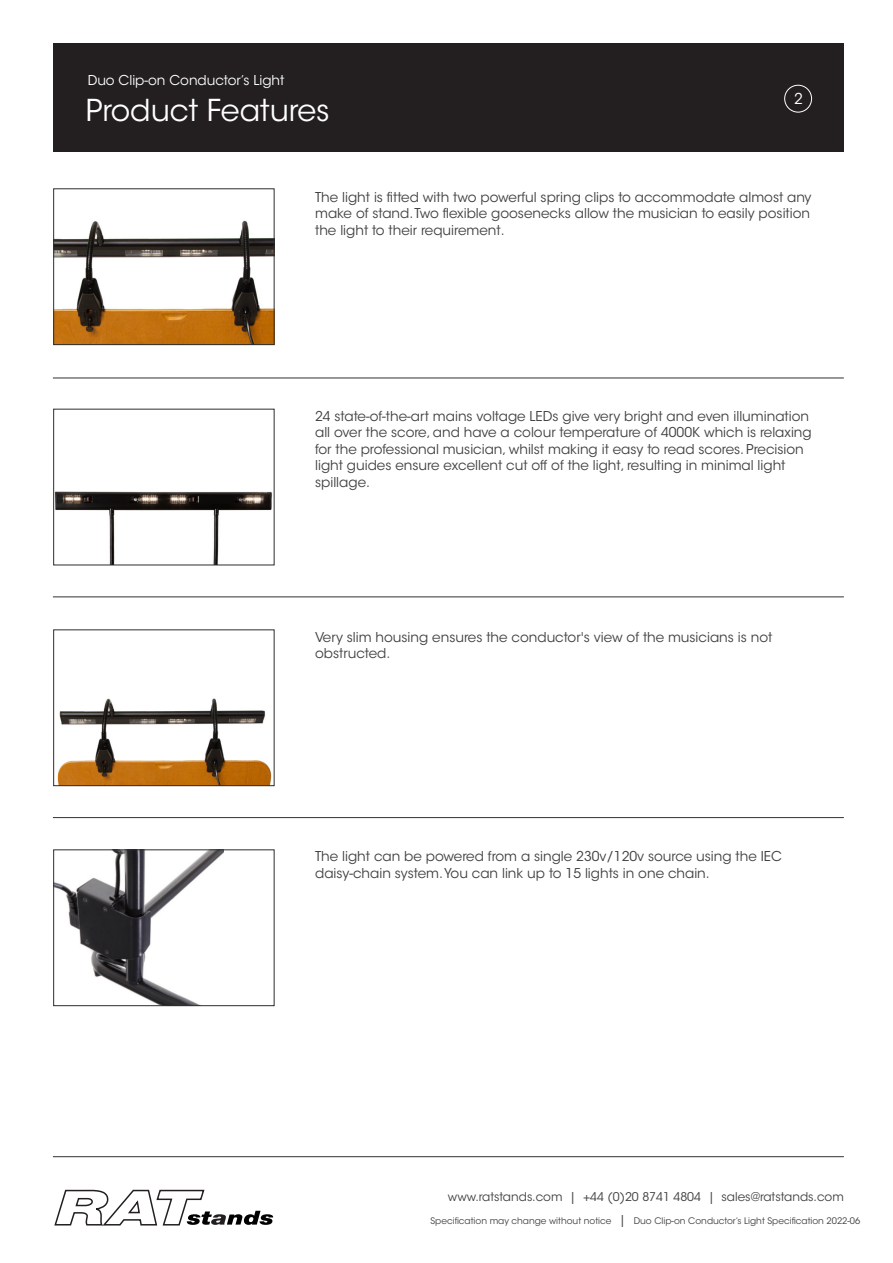
<style>
.page{position:relative;width:893px;height:1263px;background:#fff}
.page>*{position:absolute;margin:0;border:0;box-sizing:border-box;transform-origin:0 0}
.t1{font:30px "ITC Avant Garde Std";color:#fff}
.t2{font:15px "ITC Avant Garde Std";color:#fff}
.t3{font:13.5px/16.5px "ITC Avant Garde Std";color:#404040}
.t4{font:13.5px "ITC Avant Garde Std";color:#fff}
.t5{font:12px "ITC Avant Garde Std";color:#404040}
.t6{font:9px "ITC Avant Garde Std";color:#404040}
.s1{font-size:12px}
</style>
<div class="page">
<img style="left:55px;top:220px;width:217px;height:123px">
<img style="left:57px;top:679px;width:218px;height:107px">
<img style="left:55px;top:491px;width:217px;height:72px">
<img style="left:55px;top:852px;width:169px;height:152px">
<svg style="left:54px;top:1189px;width:219px;height:37px"></svg>
<hr style="left:53px;top:1156px;width:791px;height:1px;background:#323232">
<div style="left:53px;top:44px;width:791px;height:108px;background:#231f20"></div>
<div style="left:784px;top:85px;width:28px;height:27px;border:1px solid #fff;border-radius:50%"></div>
<hr style="left:53px;top:378px;width:791px;height:1px;background:#323232">
<div style="left:53px;top:189px;width:221px;height:156px;border:1px solid #2b2d30"></div>
<hr style="left:53px;top:597px;width:791px;height:1px;background:#323232">
<div style="left:53px;top:850px;width:221px;height:156px;border:1px solid #2b2d30"></div>
<hr style="left:53px;top:817px;width:791px;height:1px;background:#323232">
<div style="left:53px;top:630px;width:221px;height:156px;border:1px solid #2b2d30"></div>
<p class="t4" style="left:88px;top:75px;width:198px">Duo Clip-on Conductor’s Light</p>
<h1 class="t1" style="left:86px;top:99px;width:245px">Product Features</h1>
<p class="t2" style="left:794px;top:93px;width:10px">2</p>
<p class="t3" style="left:315px;top:190px;width:498px;text-align:justify">The light is fitted with two powerful spring clips to accommodate almost any make of stand.Two flexible goosenecks allow the musician to easily position the light to their requirement.</p>
<p class="t3" style="left:315px;top:409px;width:498px">24 state-of-the-art mains voltage LEDs give very bright and even illumination all over the score, and have a colour temperature of 4000K which is relaxing for the professional musician, whilst making it easy to read scores. Precision light guides ensure excellent cut off of the light, resulting in minimal light spillage.</p>
<p class="t3" style="left:315px;top:630px;width:459px">Very slim housing ensures the conductor's view of the musicians is not obstructed.</p>
<p class="t3" style="left:315px;top:850px;width:468px">The light can be powered from a single 230v/120v source using the IEC daisy-chain system.You can link up to 15 lights in one chain.</p>
<p class="t5" style="left:448px;top:1192px;width:397px">www.ratstands.com | +44 (0)20 8741 4804 | sales@ratstands.com</p>
<p class="t6" style="left:430px;top:1218px;width:431px">Specification may change without notice <span class="s1">|</span> Duo Clip-on Conductor’s Light Specification 2022-06</p>
</div>
